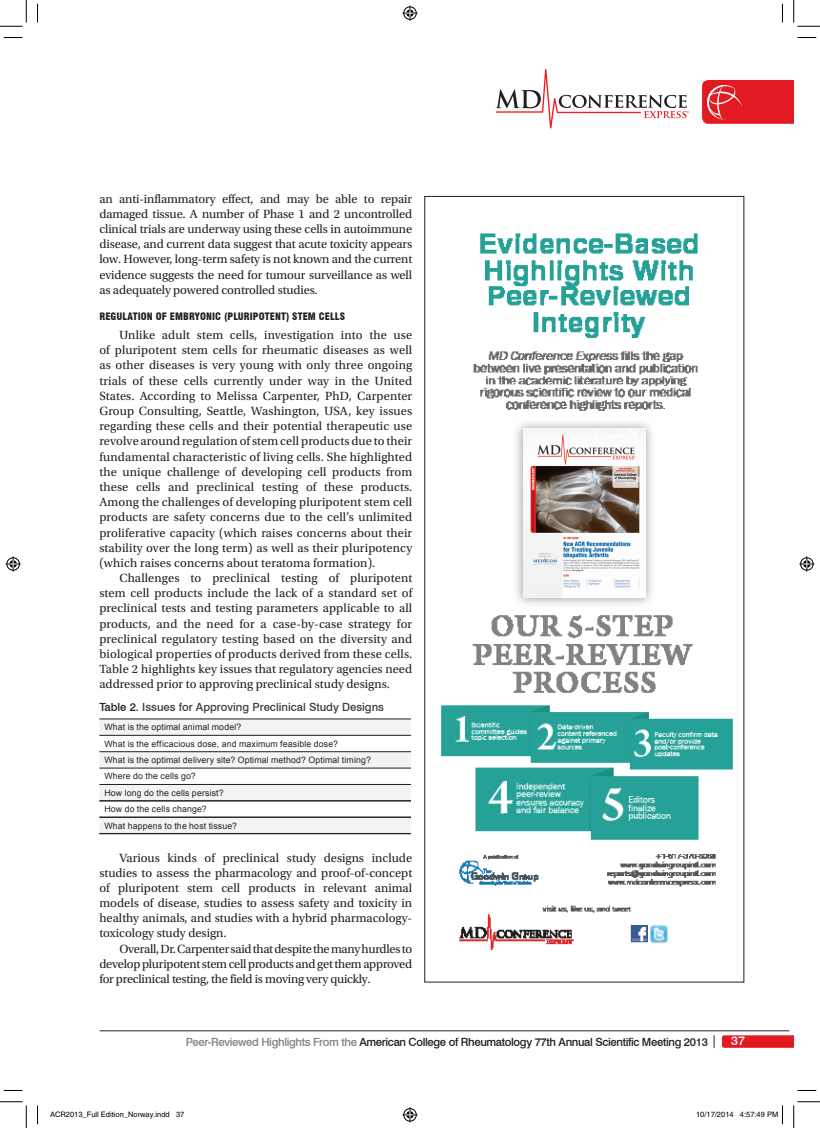
<style>
.page{position:relative;width:820px;height:1128px;background:#fff}
.page>*{position:absolute;margin:0;border:0;box-sizing:border-box;transform-origin:0 0}
.t1{font:12.5px/15.1px "Utopia Std";color:#231f20;text-align:justify}
.t2{font:500 12.5px "Swiss 721 BT";color:#fff}
.t3{font:500 11.25px "Swiss 721 BT";letter-spacing:-.03em;color:#231f20}
.t4{font:500 11.25px "Swiss 721 BT";color:#3e3e3f}
.t5{font:900 condensed 10px "Swiss 721 BT";letter-spacing:.01em;color:#231f20}
.t6{font:8.75px/16.4px "Arial";letter-spacing:.015em;color:#231f20}
.t7{font:7.5px "Helvetica";color:#000}
.s1{color:#231f20}
.s2{color:#808285}
</style>
<div class="page">
<svg style="left:702px;top:80px;width:91px;height:44px;background:#e3282f"></svg>
<svg style="left:495px;top:69px;width:193px;height:59px"></svg>
<img style="left:441px;top:233px;width:292px;height:717px">
<img style="left:513px;top:418px;width:142px;height:190px">
<img style="left:523px;top:429px;width:122px;height:168px">
<svg style="left:99px;top:719px;width:312px;height:114px"></svg>
<hr style="left:99px;top:718px;width:312px;height:1px;background:#231f20">
<hr style="left:99px;top:735px;width:312px;height:1px;background:#231f20">
<hr style="left:99px;top:751px;width:312px;height:1px;background:#231f20">
<hr style="left:99px;top:767px;width:312px;height:1px;background:#231f20">
<hr style="left:99px;top:784px;width:312px;height:1px;background:#231f20">
<hr style="left:99px;top:800px;width:312px;height:1px;background:#231f20">
<hr style="left:99px;top:816px;width:312px;height:1px;background:#231f20">
<hr style="left:99px;top:817px;width:312px;height:1px;background:#231f20">
<hr style="left:99px;top:833px;width:312px;height:1px;background:#231f20">
<svg style="left:721px;top:1035px;width:72px;height:12px"></svg>
<hr style="left:100px;top:1030px;width:688px;height:1px;background:#231f20">
<svg style="left:713px;top:1035px;width:1px;height:12px"></svg>
<svg style="left:4px;top:37px;width:18px;height:1px"></svg>
<svg style="left:797px;top:37px;width:18px;height:1px"></svg>
<svg style="left:4px;top:1090px;width:18px;height:1px"></svg>
<svg style="left:797px;top:1090px;width:18px;height:1px"></svg>
<svg style="left:37px;top:4px;width:1px;height:19px"></svg>
<svg style="left:37px;top:1105px;width:1px;height:19px"></svg>
<svg style="left:781px;top:4px;width:1px;height:18px"></svg>
<svg style="left:0;top:0;width:27px;height:27px"></svg>
<svg style="left:0;top:1101px;width:27px;height:26px"></svg>
<svg style="left:793px;top:0;width:26px;height:27px"></svg>
<svg style="left:793px;top:1101px;width:26px;height:26px"></svg>
<svg style="left:402px;top:6px;width:15px;height:15px"></svg>
<svg style="left:402px;top:1107px;width:15px;height:15px"></svg>
<svg style="left:6px;top:556px;width:15px;height:15px"></svg>
<svg style="left:799px;top:556px;width:14px;height:15px"></svg>
<svg style="left:781px;top:1106px;width:1px;height:18px"></svg>
<p class="t1" style="left:99px;top:191px;width:314px">an anti-inflammatory effect, and may be able to repair damaged tissue. A number of Phase 1 and 2 uncontrolled clinical trials are underway using these cells in autoimmune disease, and current data suggest that acute toxicity appears low. However, long-term safety is not known and the current evidence suggests the need for tumour surveillance as well as adequately powered controlled studies.</p>
<p class="t5" style="left:99px;top:310px;width:247px">REGULATION OF EMBRYONIC (PLURIPOTENT) STEM CELLS</p>
<p class="t1" style="left:99px;top:328px;width:314px;text-indent:20px">Unlike adult stem cells, investigation into the use of pluripotent stem cells for rheumatic diseases as well as other diseases is very young with only three ongoing trials of these cells currently under way in the United States. According to Melissa Carpenter, PhD, Carpenter Group Consulting, Seattle, Washington, USA, key issues regarding these cells and their potential therapeutic use revolve around regulation of stem cell products due to their fundamental characteristic of living cells. She highlighted the unique challenge of developing cell products from these cells and preclinical testing of these products.<br>Among the challenges of developing pluripotent stem cell products are safety concerns due to the cell’s unlimited proliferative capacity (which raises concerns about their stability over the long term) as well as their pluripotency (which raises concerns about teratoma formation).</p>
<p class="t1" style="left:99px;top:570px;width:314px;text-indent:20px">Challenges to preclinical testing of pluripotent stem cell products include the lack of a standard set of preclinical tests and testing parameters applicable to all products, and the need for a case-by-case strategy for preclinical regulatory testing based on the diversity and biological properties of products derived from these cells.<br>Table 2 highlights key issues that regulatory agencies need addressed prior to approving preclinical study designs.</p>
<p class="t4" style="left:99px;top:700px;width:286px"><span class="s1">Table 2.</span> Issues for Approving Preclinical Study Designs</p>
<p class="t6" style="left:104px;top:719px;width:268px">What is the optimal animal model?<br>What is the efficacious dose, and maximum feasible dose?<br>What is the optimal delivery site? Optimal method? Optimal timing?<br>Where do the cells go?<br>How long do the cells persist?<br>How do the cells change?<br>What happens to the host tissue?</p>
<p class="t1" style="left:99px;top:850px;width:314px;text-indent:20px">Various kinds of preclinical study designs include studies to assess the pharmacology and proof-of-concept of pluripotent stem cell products in relevant animal models of disease, studies to assess safety and toxicity in healthy animals, and studies with a hybrid pharmacology&shy;toxicology study design.</p>
<p class="t1" style="left:99px;top:941px;width:314px;text-indent:20px">Overall, Dr. Carpenter said that despite the many hurdles to develop pluripotent stem cell products and get them approved for preclinical testing, the field is moving very quickly.</p>
<p class="t3" style="left:186px;top:1034px;width:523px"><span class="s2">Peer-Reviewed Highlights From the</span> American College of Rheumatology 77th Annual Scientific Meeting 2013</p>
<p class="t2" style="left:730px;top:1033px;width:15px">37</p>
<p class="t7" style="left:50px;top:1109px;width:136px">ACR2013_Full Edition_Norway.indd 37</p>
<p class="t7" style="left:695px;top:1109px;width:84px">10/17/2014 4:57:49 PM</p>
</div>
